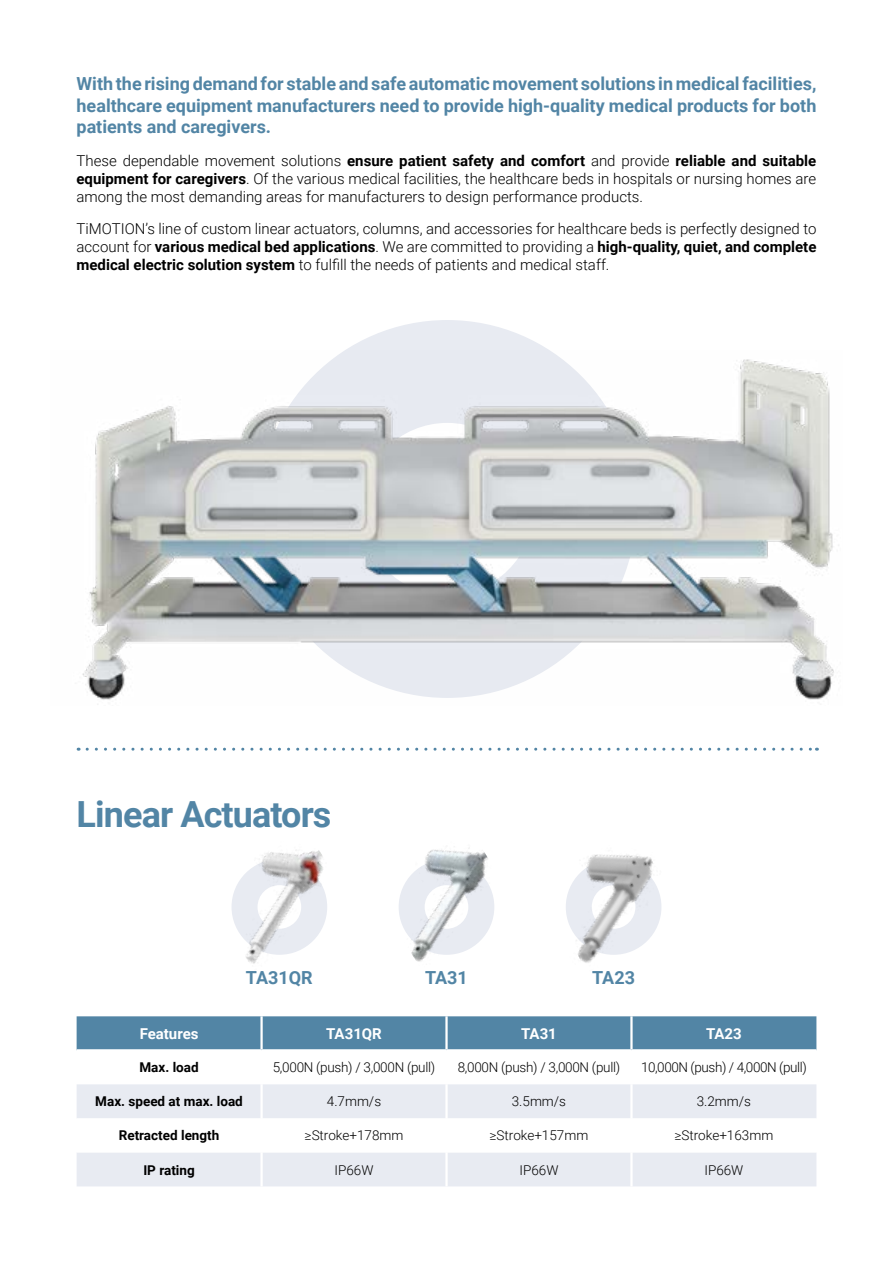
<style>
.page{position:relative;width:893px;height:1263px;background:#fff}
.page>*{position:absolute;margin:0;border:0;box-sizing:border-box;transform-origin:0 0}
.t1{font:700 36px "Roboto";letter-spacing:-.025em;color:#5285a5}
.t2{font:700 18px/21.6px "Roboto";color:#5285a5;text-align:justify}
.t3{font:300 15px/18px "Roboto";color:#000;text-align:justify}
.t4{font:700 15px "Roboto";color:#fff}
.t5{font:300 13.5px "Roboto";letter-spacing:-.01em;color:#000}
.t6{font:700 13.5px "Roboto";color:#000}
.t7{font:300 13.5px "Roboto";letter-spacing:-.03em;color:#000}
.s1{font-weight:700}
</style>
<div class="page">
<svg style="left:87px;top:748px;width:730px;height:3px"></svg>
<div style="left:77px;top:1016px;width:739px;height:33px;background:#5285a5"></div>
<div style="left:77px;top:1084px;width:739px;height:102px;background:#e8ebf2"></div>
<svg style="left:77px;top:1118px;width:739px;height:34px"></svg>
<hr style="left:260px;top:1016px;width:3px;height:33px;background:#fff">
<hr style="left:630px;top:1016px;width:3px;height:33px;background:#fff">
<hr style="left:260px;top:1084px;width:3px;height:34px;background:#fff">
<hr style="left:630px;top:1084px;width:3px;height:34px;background:#fff">
<hr style="left:260px;top:1118px;width:3px;height:34px;background:#fff">
<hr style="left:630px;top:1118px;width:3px;height:34px;background:#fff">
<hr style="left:260px;top:1152px;width:3px;height:34px;background:#fff">
<hr style="left:630px;top:1152px;width:3px;height:34px;background:#fff">
<hr style="left:445px;top:1016px;width:3px;height:33px;background:#fff">
<hr style="left:445px;top:1084px;width:3px;height:34px;background:#fff">
<hr style="left:445px;top:1118px;width:3px;height:34px;background:#fff">
<hr style="left:445px;top:1152px;width:3px;height:34px;background:#fff">
<svg style="left:346px;top:320px;width:203px;height:30px;fill:#e8ebf2"></svg>
<img style="left:82px;top:350px;width:757px;height:355px">
<img style="left:566px;top:854px;width:96px;height:109px">
<img style="left:231px;top:850px;width:96px;height:114px">
<img style="left:399px;top:847px;width:95px;height:115px">
<p class="t2" style="left:77px;top:72px;width:741px">With the rising demand for stable and safe automatic movement solutions in medical facilities, healthcare equipment manufacturers need to provide high-quality medical products for both patients and caregivers.</p>
<p class="t3" style="left:77px;top:151px;width:741px">These dependable movement solutions <span class="s1">ensure patient safety and comfort</span> and provide <span class="s1">reliable and suitable equipment for caregivers</span>. Of the various medical facilities, the healthcare beds in hospitals or nursing homes are among the most demanding areas for manufacturers to design performance products.</p>
<p class="t3" style="left:77px;top:219px;width:741px">TiMOTION’s line of custom linear actuators, columns, and accessories for healthcare beds is perfectly designed to account for <span class="s1">various medical bed applications</span>. We are committed to providing a <span class="s1">high-quality, quiet, and complete medical electric solution system</span> to fulfill the needs of patients and medical staff.</p>
<h1 class="t1" style="left:77px;top:789px;width:256px">Linear Actuators</h1>
<p class="t2" style="left:246px;top:966px;width:68px">TA31QR</p>
<p class="t2" style="left:425px;top:966px;width:44px">TA31</p>
<p class="t2" style="left:592px;top:966px;width:44px">TA23</p>
<p class="t4" style="left:140px;top:1023px;width:60px">Features</p>
<p class="t4" style="left:326px;top:1023px;width:57px">TA31QR</p>
<p class="t4" style="left:521px;top:1023px;width:37px">TA31</p>
<p class="t4" style="left:706px;top:1023px;width:37px">TA23</p>
<p class="t6" style="left:139px;top:1058px;width:61px">Max. load</p>
<p class="t5" style="left:273px;top:1058px;width:164px">5,000N (push) / 3,000N (pull)</p>
<p class="t5" style="left:458px;top:1058px;width:164px">8,000N (push) / 3,000N (pull)</p>
<p class="t7" style="left:641px;top:1058px;width:167px">10,000N (push) / 4,000N (pull)</p>
<p class="t6" style="left:95px;top:1092px;width:149px">Max. speed at max. load</p>
<p class="t5" style="left:327px;top:1092px;width:56px">4.7mm/s</p>
<p class="t5" style="left:512px;top:1092px;width:56px">3.5mm/s</p>
<p class="t5" style="left:697px;top:1092px;width:56px">3.2mm/s</p>
<p class="t6" style="left:119px;top:1126px;width:102px">Retracted length</p>
<p class="t5" style="left:305px;top:1126px;width:100px">≥Stroke+178mm</p>
<p class="t5" style="left:490px;top:1126px;width:100px">≥Stroke+157mm</p>
<p class="t5" style="left:675px;top:1126px;width:100px">≥Stroke+163mm</p>
<p class="t6" style="left:143px;top:1160px;width:53px">IP rating</p>
<p class="t5" style="left:335px;top:1160px;width:40px">IP66W</p>
<p class="t5" style="left:519px;top:1160px;width:40px">IP66W</p>
<p class="t5" style="left:704px;top:1160px;width:40px">IP66W</p>
</div>
